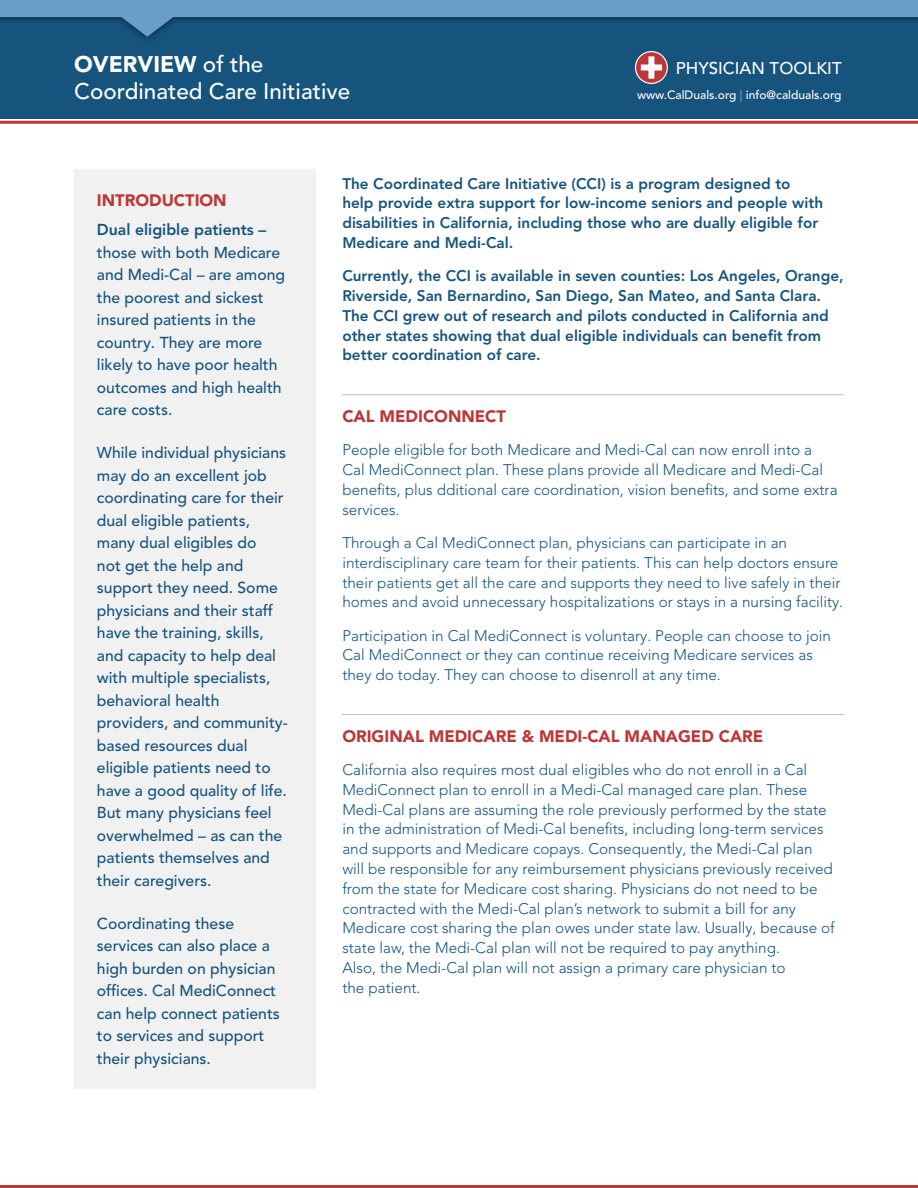
<style>
.page{position:relative;width:918px;height:1188px;background:#fff}
.page>*{position:absolute;margin:0;border:0;box-sizing:border-box;transform-origin:0 0}
.t1{font:500 22.5px/27px "Avenir LT Pro";color:#fff}
.t2{font:500 16.95px "Avenir LT Pro";color:#fff}
.t3{font:900 16.5px "Avenir LT Pro";color:#bc3737}
.t4{font:500 15.75px/22.5px "Avenir LT Pro";color:#16547e}
.t5{font:800 15.75px "Avenir LT Pro";color:#16547e}
.t6{font:300 15.3px/19.8px "Avenir LT Pro";color:#16547e}
.t7{font:800 15.3px/19.8px "Avenir LT Pro";color:#16547e}
.t8{font:500 12px "Avenir LT Pro";color:#fff}
.s1{font-weight:900}
.s2{color:#6a9ec9}
</style>
<div class="page">
<div style="left:0;top:0;width:918px;height:119px;background:#16547e"></div>
<svg style="left:0;top:0;width:918px;height:37px"></svg>
<hr style="left:0;top:121px;width:918px;height:3px;background:#bc3737">
<hr style="left:0;top:1185px;width:918px;height:3px;background:#bc3737">
<div style="left:74px;top:169px;width:241px;height:919px;background:#f1f1f2"></div>
<svg style="left:636px;top:52px;width:31px;height:31px"></svg>
<div style="left:635px;top:51px;width:33px;height:33px;border:1px solid #fff;border-radius:50%"></div>
<div style="left:648px;top:56px;width:6px;height:23px;background:#fff"></div>
<div style="left:641px;top:65px;width:21px;height:6px;background:#fff"></div>
<hr style="left:342px;top:395px;width:502px;height:1px;background:#bcbec0">
<hr style="left:342px;top:714px;width:502px;height:1px;background:#bcbec0">
<h1 class="t1" style="left:74px;top:51px;width:277px"><span class="s1">OVERVIEW</span> of the<br>Coordinated Care Initiative</h1>
<p class="t2" style="left:676px;top:58px;width:167px">PHYSICIAN TOOLKIT</p>
<p class="t8" style="left:637px;top:88px;width:206px">www.CalDuals.org <span class="s2">|</span> info@calduals.org</p>
<p class="t3" style="left:97px;top:190px;width:131px">INTRODUCTION</p>
<p class="t5" style="left:97px;top:221px;width:171px">Dual eligible patients –</p>
<p class="t4" style="left:97px;top:241px;width:190px">those with both Medicare and Medi-Cal – are among the poorest and sickest insured patients in the country. They are more likely to have poor health outcomes and high health care costs.</p>
<p class="t4" style="left:97px;top:442px;width:192px">While individual physicians may do an excellent job coordinating care for their dual eligible patients, many dual eligibles do<br>not get the help and support they need. Some physicians and their staff have the training, skills, and capacity to help deal with multiple specialists, behavioral health providers, and community&shy;based resources dual eligible patients need to have a good quality of life.<br>But many physicians feel overwhelmed – as can the patients themselves and their caregivers.</p>
<p class="t4" style="left:97px;top:912px;width:184px">Coordinating these services can also place a high burden on physician offices. Cal MediConnect can help connect patients to services and support their physicians.</p>
<p class="t7" style="left:342px;top:173px;width:482px">The Coordinated Care Initiative (CCI) is a program designed to help provide extra support for low-income seniors and people with disabilities in California, including those who are dually eligible for Medicare and Medi-Cal.</p>
<p class="t7" style="left:342px;top:266px;width:503px">Currently, the CCI is available in seven counties: Los Angeles, Orange, Riverside, San Bernardino, San Diego, San Mateo, and Santa Clara.<br>The CCI grew out of research and pilots conducted in California and other states showing that dual eligible individuals can benefit from better coordination of care.</p>
<p class="t3" style="left:342px;top:406px;width:165px">CAL MEDICONNECT</p>
<p class="t6" style="left:342px;top:440px;width:497px">People eligible for both Medicare and Medi-Cal can now enroll into a Cal MediConnect plan. These plans provide all Medicare and Medi-Cal benefits, plus dditional care coordination, vision benefits, and some extra services.</p>
<p class="t6" style="left:342px;top:533px;width:502px">Through a Cal MediConnect plan, physicians can participate in an interdisciplinary care team for their patients. This can help doctors ensure their patients get all the care and supports they need to live safely in their homes and avoid unnecessary hospitalizations or stays in a nursing facility.</p>
<p class="t6" style="left:342px;top:625px;width:490px">Participation in Cal MediConnect is voluntary. People can choose to join<br>Cal MediConnect or they can continue receiving Medicare services as they do today. They can choose to disenroll at any time.</p>
<p class="t3" style="left:342px;top:726px;width:422px">ORIGINAL MEDICARE &amp; MEDI-CAL MANAGED CARE</p>
<p class="t6" style="left:342px;top:760px;width:494px">California also requires most dual eligibles who do not enroll in a Cal MediConnect plan to enroll in a Medi-Cal managed care plan. These Medi-Cal plans are assuming the role previously performed by the state in the administration of Medi-Cal benefits, including long-term services and supports and Medicare copays. Consequently, the Medi-Cal plan will be responsible for any reimbursement physicians previously received from the state for Medicare cost sharing. Physicians do not need to be contracted with the Medi-Cal plan’s network to submit a bill for any Medicare cost sharing the plan owes under state law. Usually, because of state law, the Medi-Cal plan will not be required to pay anything.<br>Also, the Medi-Cal plan will not assign a primary care physician to<br>the patient.</p>
</div>
